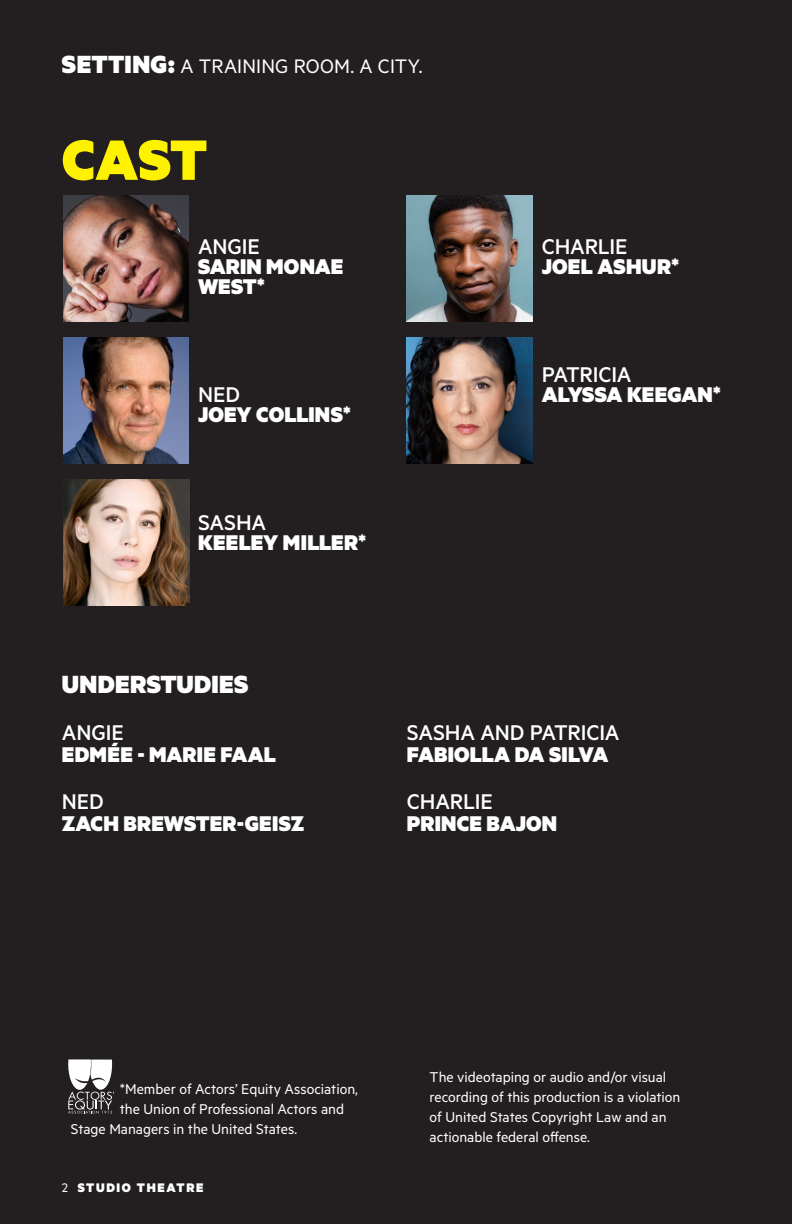
<style>
.page{position:relative;width:792px;height:1224px;background:#231f20}
.page>*{position:absolute;margin:0;border:0;box-sizing:border-box;transform-origin:0 0}
.t1{font:900 64px "Metric";color:#fff200}
._2024_Actors_name_v2{font:900 28px "Metric";letter-spacing:.015em;color:#fff}
._2024_Actors_name_v2-2{font:900 24px/20px "Metric";letter-spacing:.005em;color:#fff}
._2024_Actors_name_v2-3{font:500 24px/22px "Metric";letter-spacing:-.01em;color:#fff}
.t2{font:22px "Metric";letter-spacing:.005em;color:#fff}
.t3{font:16px/20px "Metric";color:#fff}
.t4{font:900 14px "Metric";letter-spacing:.12em;color:#fff}
.s1{font-weight:900;font-size:28px}
.s2{font-weight:500}
.s3{font-weight:900}
.s4{font-weight:400}
</style>
<div class="page">
<svg style="left:68px;top:1059px;width:46px;height:55px"></svg>
<img style="left:407px;top:338px;width:126px;height:126px">
<img style="left:63px;top:338px;width:126px;height:126px">
<img style="left:407px;top:196px;width:126px;height:126px">
<img style="left:63px;top:196px;width:126px;height:126px">
<img style="left:63px;top:480px;width:126px;height:126px">
<p class="t2" style="left:62px;top:53px;width:362px"><span class="s1">SETTING:</span> A TRAINING ROOM. A CITY.</p>
<p class="t1" style="left:62px;top:120px;width:147px">CAST</p>
<p class="_2024_Actors_name_v2-2" style="left:198px;top:235px;width:147px"><span class="s2">ANGIE<br></span>SARIN MONAE<br>WEST*</p>
<p class="_2024_Actors_name_v2-2" style="left:198px;top:383px;width:154px"><span class="s2">NED<br></span>JOEY COLLINS*</p>
<p class="_2024_Actors_name_v2-2" style="left:198px;top:511px;width:170px"><span class="s2">SASHA<br></span>KEELEY MILLER*</p>
<p class="_2024_Actors_name_v2-2" style="left:542px;top:235px;width:139px"><span class="s2">CHARLIE<br></span>JOEL ASHUR*</p>
<p class="_2024_Actors_name_v2-2" style="left:542px;top:363px;width:181px"><span class="s2">PATRICIA<br></span>ALYSSA KEEGAN*</p>
<p class="_2024_Actors_name_v2" style="left:62px;top:666px;width:188px">UNDERSTUDIES</p>
<p class="_2024_Actors_name_v2-2" style="left:62px;top:720px;width:216px;line-height:22px"><span class="s2">ANGIE<br></span>EDMÉE - MARIE FAAL</p>
<p class="_2024_Actors_name_v2-2" style="left:62px;top:789px;width:244px;line-height:22px"><span class="s2">NED<br></span>ZACH BREWSTER-GEISZ</p>
<p class="_2024_Actors_name_v2-3" style="left:407px;top:721px;width:214px">SASHA AND PATRICIA<br><span class="s3">FABIOLLA DA SILVA</span></p>
<p class="_2024_Actors_name_v2-2" style="left:407px;top:789px;width:152px;line-height:22px"><span class="s2">CHARLIE<br></span>PRINCE BAJON</p>
<p class="t3" style="left:120px;top:1078px;width:240px">*Member of Actors’ Equity Association,</p>
<p class="t3" style="left:120px;top:1098px;width:226px">the Union of Professional Actors and</p>
<p class="t3" style="left:71px;top:1118px;width:228px">Stage Managers in the United States.</p>
<p class="t4" style="left:62px;top:1179px;width:143px"><span class="s4">2</span> STUDIO THEATRE</p>
<p class="t3" style="left:430px;top:1067px;width:252px">The videotaping or audio and/or visual recording of this production is a violation of United States Copyright Law and an actionable federal offense.</p>
</div>
